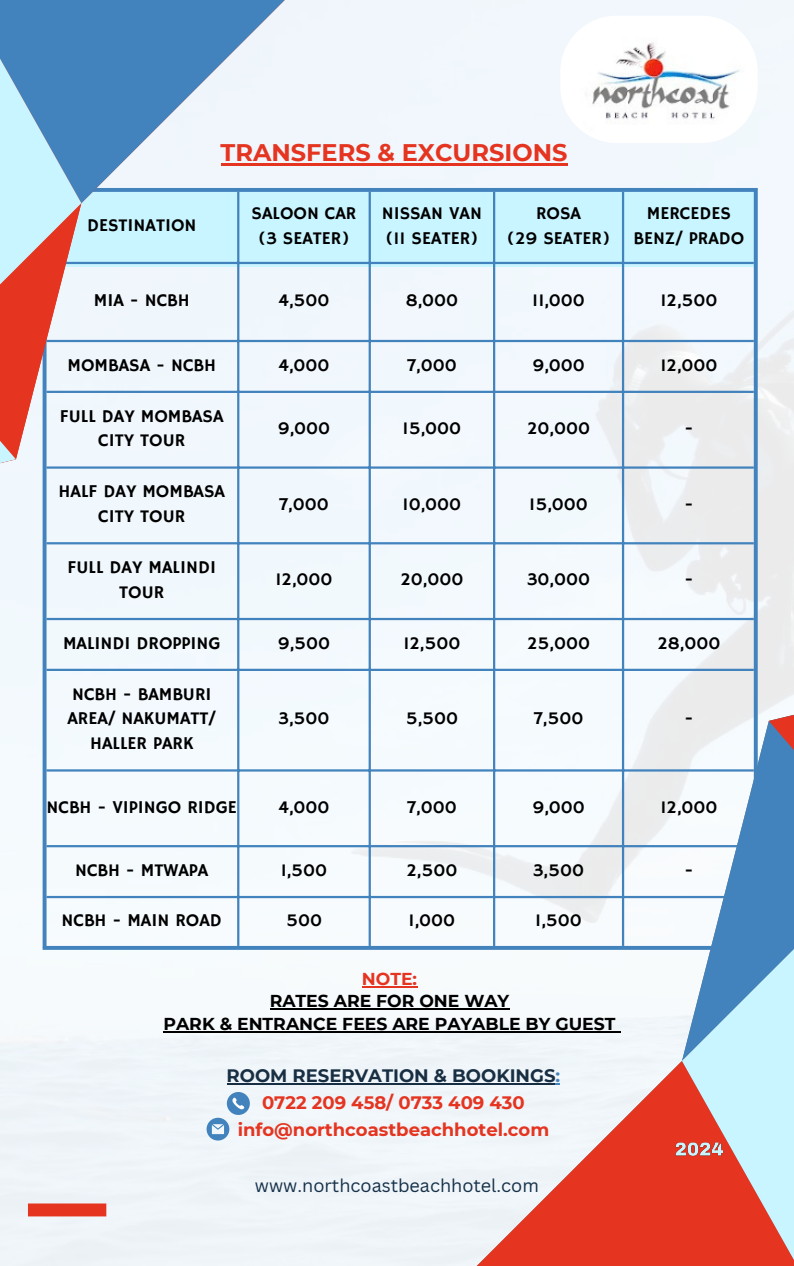
<style>
.page{position:relative;width:794px;height:1266px;background:#fff}
.page>*{position:absolute;margin:0;border:0;box-sizing:border-box;transform-origin:0 0}
.t1{font:700 24px "Montserrat";color:#e53420}
.t2{font:18px/24.8px "Hammersmith One";color:#000;text-align:center}
.t3{font:700 18px/27px "Montserrat";color:#e53420;text-align:center}
.t4{font:18px "Canva Sans";color:#163149}
.t5{font:700 17.25px/22.5px "Montserrat";color:#000;text-align:center}
.s1{color:#e53420}
.s2{color:#182e42}
.s3{color:#4383bd}
</style>
<div class="page">
<img style="left:0;top:0;width:793px;height:1266px">
<hr style="left:226px;top:1083px;width:329px;height:2px;background:#182e42">
<div style="left:43px;top:188px;width:714px;height:79px;background:#c8f5ff"></div>
<hr style="left:237px;top:192px;width:2px;height:754px;background:#4383bd">
<hr style="left:368px;top:192px;width:2px;height:754px;background:#4383bd">
<hr style="left:492px;top:192px;width:3px;height:754px;background:#4383bd">
<hr style="left:621px;top:192px;width:3px;height:754px;background:#4383bd">
<hr style="left:46px;top:262px;width:707px;height:2px;background:#4383bd">
<hr style="left:46px;top:340px;width:707px;height:2px;background:#4383bd">
<hr style="left:46px;top:391px;width:707px;height:2px;background:#4383bd">
<hr style="left:46px;top:466px;width:707px;height:3px;background:#4383bd">
<hr style="left:46px;top:542px;width:707px;height:2px;background:#4383bd">
<hr style="left:46px;top:618px;width:707px;height:2px;background:#4383bd">
<hr style="left:46px;top:669px;width:707px;height:2px;background:#4383bd">
<hr style="left:46px;top:769px;width:707px;height:2px;background:#4383bd">
<hr style="left:46px;top:845px;width:707px;height:2px;background:#4383bd">
<hr style="left:46px;top:896px;width:707px;height:2px;background:#4383bd">
<hr style="left:43px;top:192px;width:3px;height:754px;background:#4383bd">
<svg style="left:753px;top:192px;width:4px;height:501px;background:#6398c7"></svg>
<svg style="left:353px;top:188px;width:404px;height:4px;background:#4685be"></svg>
<svg style="left:43px;top:946px;width:277px;height:4px"></svg>
<svg style="left:320px;top:693px;width:361px;height:368px;fill:#f5fafd"></svg>
<svg style="left:681px;top:693px;width:87px;height:164px;fill:#f5fafd"></svg>
<svg style="left:768px;top:693px;width:25px;height:164px;background:#6d8cb6"></svg>
<svg style="left:320px;top:1061px;width:361px;height:205px;fill:#eef4f8"></svg>
<svg style="left:681px;top:857px;width:112px;height:409px;background:#b2a8b6"></svg>
<svg style="left:81px;top:203px;width:272px;height:277px;fill:#f0f7fd"></svg>
<svg style="left:81px;top:0;width:272px;height:203px;fill:#eff5fb"></svg>
<svg style="left:0;top:0;width:81px;height:480px"></svg>
<div style="left:28px;top:1203px;width:78px;height:13px;background:#e53420"></div>
<img style="left:560px;top:16px;width:197px;height:127px;border-radius:56px">
<svg style="left:206px;top:1092px;width:44px;height:48px"></svg>
<img style="left:673px;top:1139px;width:52px;height:20px">
<hr style="left:361px;top:986px;width:56px;height:1px;background:#e53420">
<hr style="left:269px;top:1008px;width:240px;height:2px;background:#000">
<hr style="left:163px;top:1031px;width:452px;height:1px;background:#000">
<hr style="left:220px;top:163px;width:347px;height:2px;background:#e53420">
<p class="t2" style="left:87px;top:214px;width:111px">DESTINATION</p>
<p class="t1" style="left:220px;top:138px;width:348px">TRANSFERS &amp; EXCURSIONS</p>
<p class="t2" style="left:251px;top:202px;width:106px">SALOON CAR</p>
<p class="t2" style="left:258px;top:226px;width:93px">(3 SEATER)</p>
<h1 class="t2" style="left:381px;top:202px;width:102px">NISSAN VAN</h1>
<p class="t2" style="left:385px;top:226px;width:94px">(11 SEATER)</p>
<p class="t2" style="left:535px;top:202px;width:46px">ROSA</p>
<p class="t2" style="left:506px;top:226px;width:105px">(29 SEATER)</p>
<p class="t2" style="left:633px;top:202px;width:112px">MERCEDES<br>BENZ/ PRADO</p>
<p class="t2" style="left:94px;top:289px;width:97px">MIA - NCBH</p>
<p class="t2" style="left:278px;top:289px;width:52px">4,500</p>
<p class="t2" style="left:405px;top:289px;width:54px">8,000</p>
<p class="t2" style="left:532px;top:289px;width:54px">11,000</p>
<p class="t2" style="left:660px;top:289px;width:58px">12,500</p>
<p class="t2" style="left:68px;top:353px;width:150px">MOMBASA - NCBH</p>
<p class="t2" style="left:278px;top:353px;width:52px">4,000</p>
<p class="t2" style="left:407px;top:353px;width:51px">7,000</p>
<p class="t2" style="left:532px;top:353px;width:54px">9,000</p>
<p class="t2" style="left:660px;top:353px;width:58px">12,000</p>
<p class="t2" style="left:60px;top:404px;width:165px">FULL DAY MOMBASA<br>CITY TOUR</p>
<p class="t2" style="left:277px;top:417px;width:54px">9,000</p>
<p class="t2" style="left:402px;top:417px;width:60px">15,000</p>
<p class="t2" style="left:527px;top:417px;width:64px">20,000</p>
<p class="t2" style="left:684px;top:417px;width:10px">-</p>
<p class="t2" style="left:58px;top:480px;width:168px">HALF DAY MOMBASA<br>CITY TOUR</p>
<p class="t2" style="left:67px;top:556px;width:150px">FULL DAY MALINDI<br>TOUR</p>
<p class="t2" style="left:279px;top:492px;width:51px">7,000</p>
<p class="t2" style="left:402px;top:492px;width:60px">10,000</p>
<p class="t2" style="left:529px;top:492px;width:60px">15,000</p>
<p class="t2" style="left:684px;top:492px;width:10px">-</p>
<p class="t2" style="left:275px;top:568px;width:58px">12,000</p>
<p class="t2" style="left:400px;top:568px;width:64px">20,000</p>
<p class="t2" style="left:527px;top:568px;width:64px">30,000</p>
<p class="t2" style="left:684px;top:568px;width:10px">-</p>
<p class="t2" style="left:63px;top:631px;width:159px">MALINDI DROPPING</p>
<p class="t2" style="left:277px;top:631px;width:54px">9,500</p>
<p class="t2" style="left:403px;top:631px;width:58px">12,500</p>
<p class="t2" style="left:527px;top:631px;width:64px">25,000</p>
<p class="t2" style="left:657px;top:631px;width:64px">28,000</p>
<p class="t2" style="left:67px;top:682px;width:150px">NCBH - BAMBURI<br>AREA/ NAKUMATT/<br>HALLER PARK</p>
<p class="t2" style="left:278px;top:707px;width:52px">3,500</p>
<p class="t2" style="left:405px;top:707px;width:54px">5,500</p>
<p class="t2" style="left:533px;top:707px;width:51px">7,500</p>
<p class="t2" style="left:684px;top:707px;width:10px">-</p>
<p class="t2" style="left:47px;top:795px;width:191px">NCBH - VIPINGO RIDGE</p>
<p class="t2" style="left:278px;top:795px;width:52px">4,000</p>
<p class="t2" style="left:407px;top:795px;width:51px">7,000</p>
<p class="t2" style="left:532px;top:795px;width:54px">9,000</p>
<p class="t2" style="left:660px;top:795px;width:58px">12,000</p>
<p class="t2" style="left:75px;top:858px;width:135px">NCBH - MTWAPA</p>
<p class="t2" style="left:280px;top:858px;width:48px">1,500</p>
<p class="t2" style="left:406px;top:858px;width:52px">2,500</p>
<p class="t2" style="left:533px;top:858px;width:52px">3,500</p>
<p class="t2" style="left:684px;top:858px;width:10px">-</p>
<p class="t2" style="left:62px;top:909px;width:162px">NCBH - MAIN ROAD</p>
<p class="t2" style="left:286px;top:909px;width:37px">500</p>
<p class="t2" style="left:408px;top:909px;width:48px">1,000</p>
<p class="t2" style="left:535px;top:909px;width:48px">1,500</p>
<p class="t5" style="left:163px;top:967px;width:453px"><span class="s1">NOTE:<br></span>RATES ARE FOR ONE WAY<br>PARK &amp; ENTRANCE FEES ARE PAYABLE BY GUEST</p>
<p class="t3" style="left:226px;top:1062px;width:335px"><span class="s2">ROOM RESERVATION &amp; BOOKINGS</span><span class="s3">:<br></span>0722 209 458/ 0733 409 430 info@northcoastbeachhotel.com</p>
<p class="t4" style="left:255px;top:1172px;width:285px">www.northcoastbeachhotel.com</p>
</div>
